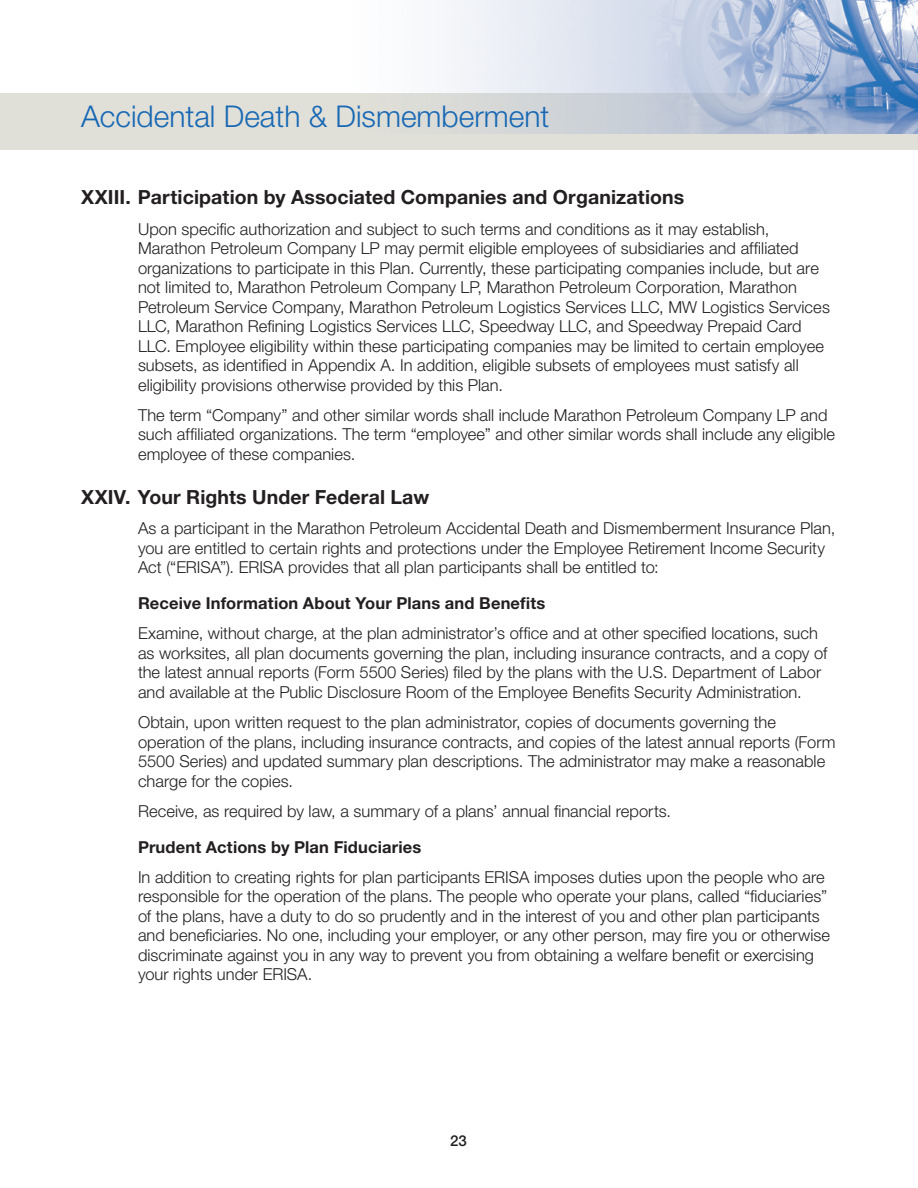
<style>
.page{position:relative;width:918px;height:1188px;background:#fff}
.page>*{position:absolute;margin:0;border:0;box-sizing:border-box;transform-origin:0 0}
.t1{font:300 30px "Helvetica Neue";color:#1768b4}
.HD_1{font:700 19.5px "Helvetica Neue";letter-spacing:.005em;color:#231f20}
.HD_1_Body{font:300 16.5px/19.5px "Helvetica Neue";color:#231f20}
.HD_1_Body-2{font:700 16.5px "Helvetica Neue";letter-spacing:.01em;color:#231f20}
.t2{font:500 15px "Helvetica Neue";color:#231f20}
</style>
<div class="page">
<div style="left:0;top:93px;width:918px;height:57px;background:#e1e0d8"></div>
<img style="left:446px;top:0;width:472px;height:133px">
<h1 class="t1" style="left:81px;top:98px;width:470px">Accidental Death &amp; Dismemberment</h1>
<p class="HD_1" style="left:81px;top:185px;width:605px">XXIII. Participation by Associated Companies and Organizations</p>
<p class="HD_1_Body" style="left:138px;top:219px;width:693px">Upon specific authorization and subject to such terms and conditions as it may establish, Marathon Petroleum Company LP may permit eligible employees of subsidiaries and affiliated organizations to participate in this Plan. Currently, these participating companies include, but are not limited to, Marathon Petroleum Company LP, Marathon Petroleum Corporation, Marathon Petroleum Service Company, Marathon Petroleum Logistics Services LLC, MW Logistics Services LLC, Marathon Refining Logistics Services LLC, Speedway LLC, and Speedway Prepaid Card LLC. Employee eligibility within these participating companies may be limited to certain employee subsets, as identified in Appendix A. In addition, eligible subsets of employees must satisfy all eligibility provisions otherwise provided by this Plan.</p>
<p class="HD_1_Body" style="left:138px;top:405px;width:699px">The term “Company” and other similar words shall include Marathon Petroleum Company LP and such affiliated organizations. The term “employee” and other similar words shall include any eligible employee of these companies.</p>
<p class="HD_1" style="left:81px;top:485px;width:350px">XXIV. Your Rights Under Federal Law</p>
<p class="HD_1_Body" style="left:138px;top:518px;width:699px">As a participant in the Marathon Petroleum Accidental Death and Dismemberment Insurance Plan, you are entitled to certain rights and protections under the Employee Retirement Income Security<br>Act (“ERISA”). ERISA provides that all plan participants shall be entitled to:</p>
<p class="HD_1_Body-2" style="left:138px;top:593px;width:409px">Receive Information About Your Plans and Benefits</p>
<p class="HD_1_Body" style="left:138px;top:623px;width:691px">Examine, without charge, at the plan administrator’s office and at other specified locations, such as worksites, all plan documents governing the plan, including insurance contracts, and a copy of the latest annual reports (Form 5500 Series) filed by the plans with the U.S. Department of Labor and available at the Public Disclosure Room of the Employee Benefits Security Administration.</p>
<p class="HD_1_Body" style="left:138px;top:712px;width:699px">Obtain, upon written request to the plan administrator, copies of documents governing the operation of the plans, including insurance contracts, and copies of the latest annual reports (Form 5500 Series) and updated summary plan descriptions. The administrator may make a reasonable charge for the copies.</p>
<p class="HD_1_Body" style="left:138px;top:801px;width:535px">Receive, as required by law, a summary of a plans’ annual financial reports.</p>
<p class="HD_1_Body-2" style="left:138px;top:836px;width:285px">Prudent Actions by Plan Fiduciaries</p>
<p class="HD_1_Body" style="left:138px;top:867px;width:694px">In addition to creating rights for plan participants ERISA imposes duties upon the people who are responsible for the operation of the plans. The people who operate your plans, called “fiduciaries” of the plans, have a duty to do so prudently and in the interest of you and other plan participants and beneficiaries. No one, including your employer, or any other person, may fire you or otherwise discriminate against you in any way to prevent you from obtaining a welfare benefit or exercising your rights under ERISA.</p>
<p class="t2" style="left:450px;top:1131px;width:18px">23</p>
</div>
